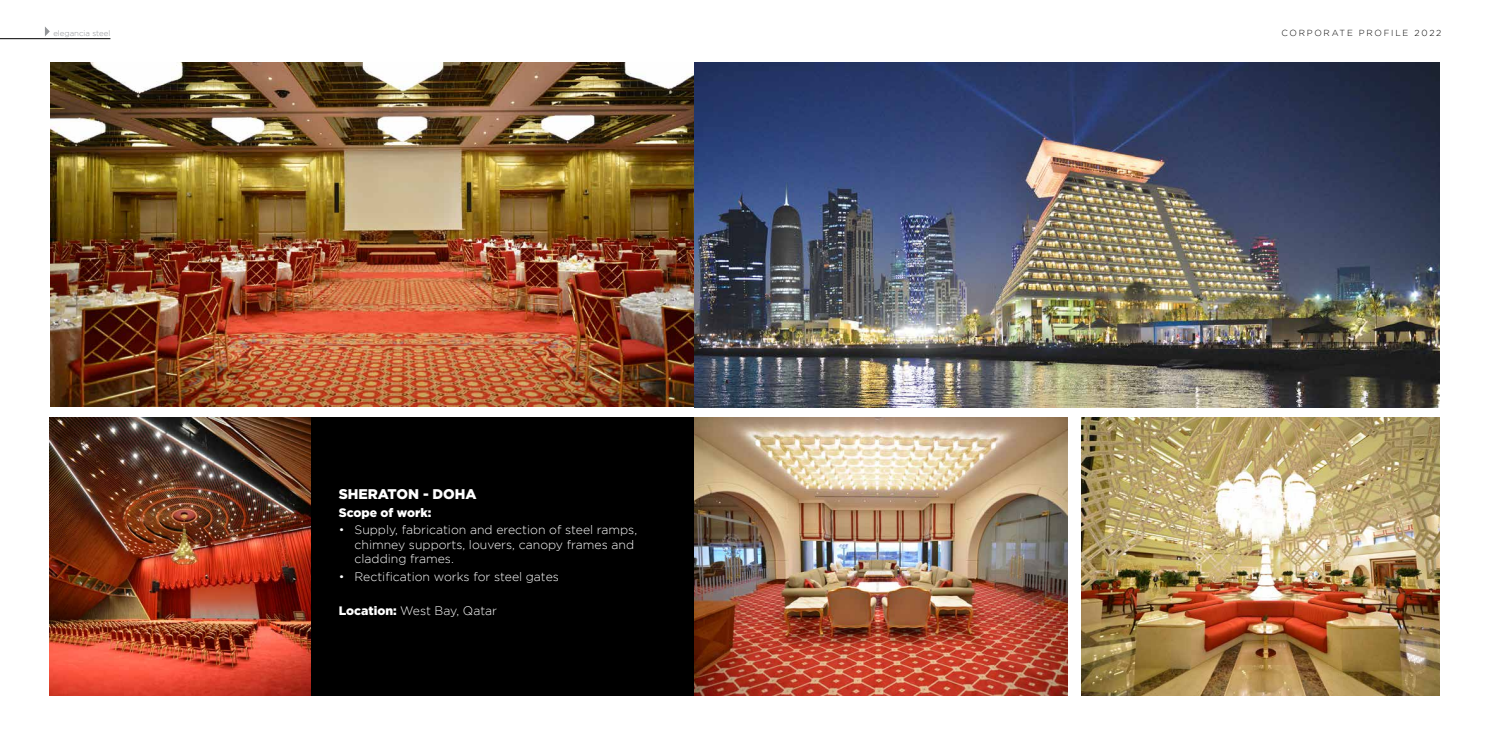
<style>
.page{position:relative;width:1489px;height:745px;background:#fff}
.page>*{position:absolute;margin:0;border:0;box-sizing:border-box;transform-origin:0 0}
.t1{font:900 14px "Gotham";color:#fff}
.t2{font:300 12.25px/14.7px "Gotham";color:#fff}
.t3{font:900 12.25px "Gotham";color:#fff}
.t4{font:300 8.75px "Gotham";letter-spacing:.2em;color:#000}
.t5{font:300 7.88px "Gotham";color:#939598}
.s1{font-weight:900}
</style>
<div class="page">
<svg style="left:45px;top:26px;width:5px;height:10px"></svg>
<hr style="left:0;top:38px;width:110px;height:1px;background:#000">
<div style="left:310px;top:417px;width:384px;height:277px;background:#000"></div>
<img style="left:50px;top:62px;width:644px;height:344px">
<img style="left:50px;top:417px;width:260px;height:277px">
<img style="left:694px;top:62px;width:745px;height:345px">
<img style="left:694px;top:417px;width:373px;height:277px">
<img style="left:1081px;top:417px;width:358px;height:277px">
<p class="t5" style="left:53px;top:29px;width:59px">elegancia steel</p>
<p class="t4" style="left:1281px;top:28px;width:161px">CORPORATE PROFILE 2022</p>
<p class="t1" style="left:339px;top:486px;width:139px">SHERATON - DOHA</p>
<p class="t3" style="left:339px;top:505px;width:94px">Scope of work:</p>
<p class="t2" style="left:354px;top:521px;width:284px;text-indent:-16px">• Supply, fabrication and erection of steel ramps, chimney supports, louvers, canopy frames and cladding frames.</p>
<p class="t2" style="left:339px;top:568px;width:222px">• Rectification works for steel gates</p>
<p class="t2" style="left:339px;top:602px;width:160px"><span class="s1">Location:</span> West Bay, Qatar</p>
</div>
